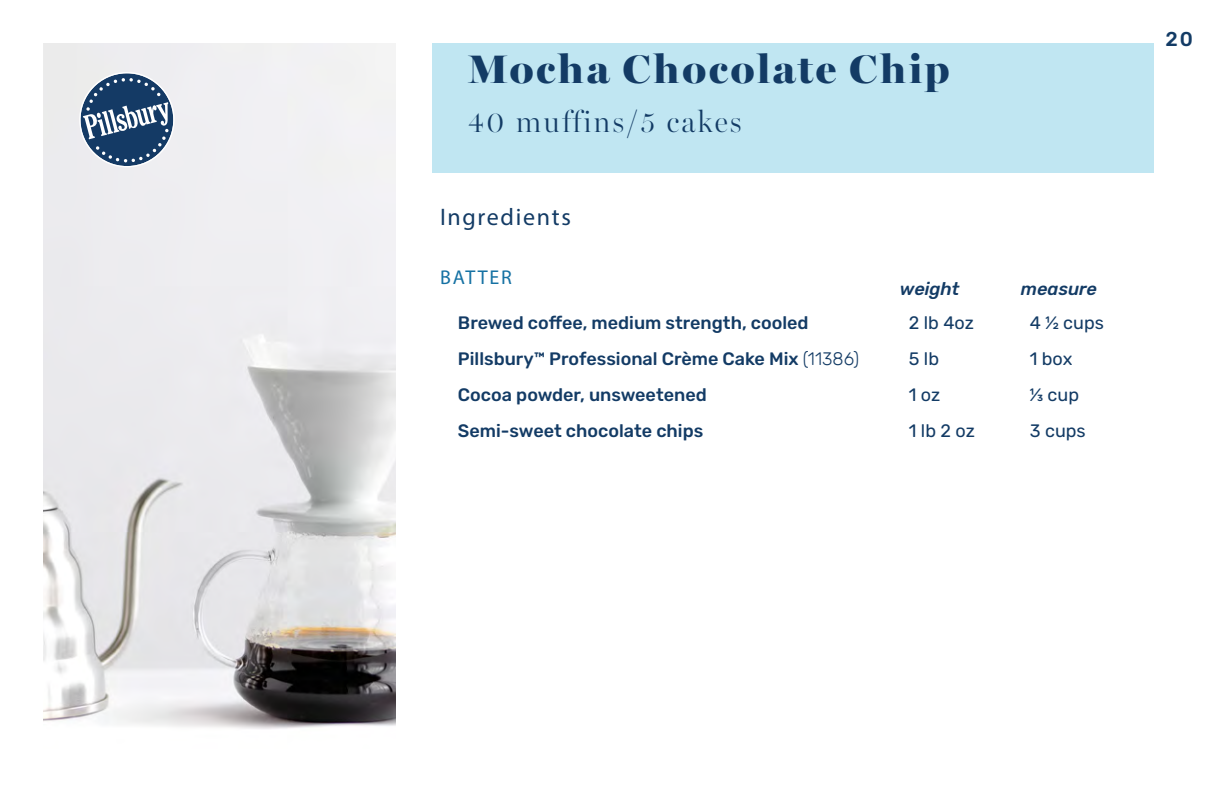
<style>
.page{position:relative;width:1224px;height:792px;background:#fff}
.page>*{position:absolute;margin:0;border:0;box-sizing:border-box;transform-origin:0 0}
.t1{font:900 40px "Miller Banner";letter-spacing:.07em;color:#133b65}
.t2{font:300 30px "Miller Banner";letter-spacing:.07em;color:#133b65}
.t3{font:24px "Myriad Pro";letter-spacing:.07em;color:#133b65}
.t4{font:20px "Myriad Pro";letter-spacing:.09em;color:#1571a3}
.t5{font:500 20px "Rubik";color:#133b65}
.t6{font:500 18px "Rubik";color:#133b65}
.t7{font:18px "Rubik";color:#133b65}
.t8{font:italic 500 18px "Rubik";color:#133b65}
.s1{font-weight:300}
</style>
<div class="page">
<img style="left:43px;top:43px;width:353px;height:686px">
<svg style="left:79px;top:72px;width:96px;height:95px;background:#6b829d"></svg>
<div style="left:432px;top:43px;width:721px;height:130px;background:#c0e6f2"></div>
<h1 class="t1" style="left:468px;top:45px;width:483px">Mocha Chocolate Chip</h1>
<h2 class="t2" style="left:468px;top:104px;width:275px">40 muffins/5 cakes</h2>
<h3 class="t3" style="left:440px;top:202px;width:132px">Ingredients</h3>
<p class="t4" style="left:440px;top:265px;width:73px">BATTER</p>
<p class="t8" style="left:900px;top:278px;width:61px">weight</p>
<p class="t8" style="left:1021px;top:278px;width:78px">measure</p>
<p class="t6" style="left:458px;top:313px;width:352px">Brewed coffee, medium strength, cooled</p>
<p class="t7" style="left:909px;top:313px;width:67px">2 lb 4oz</p>
<p class="t7" style="left:1030px;top:313px;width:76px">4 1/2 cups</p>
<p class="t6" style="left:458px;top:349px;width:403px">Pillsbury™ Professional Crème Cake Mix <span class="s1">(11386)</span></p>
<p class="t7" style="left:909px;top:349px;width:32px">5 lb</p>
<p class="t7" style="left:1030px;top:349px;width:44px">1 box</p>
<p class="t6" style="left:458px;top:385px;width:250px">Cocoa powder, unsweetened</p>
<p class="t7" style="left:909px;top:385px;width:33px">1 oz</p>
<p class="t7" style="left:1030px;top:385px;width:51px">1/3 cup</p>
<p class="t6" style="left:458px;top:421px;width:247px">Semi-sweet chocolate chips</p>
<p class="t7" style="left:909px;top:421px;width:67px">1 lb 2 oz</p>
<p class="t7" style="left:1030px;top:421px;width:57px">3 cups</p>
<p class="t5" style="left:1166px;top:28px;width:29px">20</p>
</div>
